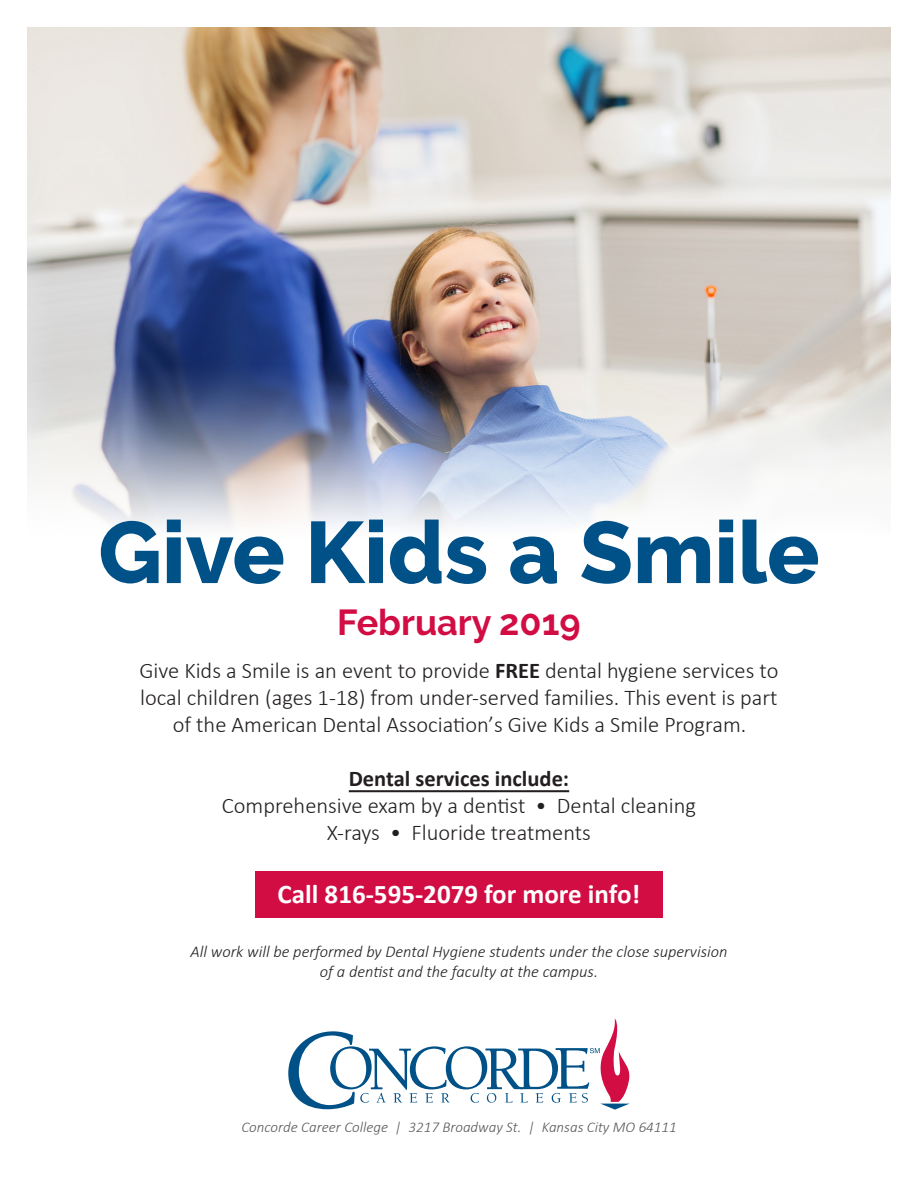
<style>
.page{position:relative;width:918px;height:1188px;background:#fff}
.page>*{position:absolute;margin:0;border:0;box-sizing:border-box;transform-origin:0 0}
.t1{font:800 87px "Raleway";color:#005187}
.t2{font:700 36px "Raleway";color:#d20d44}
.t3{font:700 27px "Calibri";color:#fff}
.t4{font:300 22.5px/27px "Calibri";color:#231f20;text-align:center}
.t5{font:italic 300 16.5px/19.8px "Calibri";color:#231f20;text-align:center}
.t6{font:italic 300 15px "Calibri";color:#57585a}
.s1{font-weight:700}
</style>
<div class="page">
<div style="left:255px;top:872px;width:408px;height:46px;background:#d20d44"></div>
<img style="left:27px;top:27px;width:864px;height:501px">
<svg style="left:288px;top:1018px;width:342px;height:92px"></svg>
<hr style="left:349px;top:790px;width:220px;height:2px;background:#231f20">
<p class="t1" style="left:98px;top:503px;width:723px">Give Kids a Smile</p>
<p class="t2" style="left:337px;top:602px;width:245px">February 2019</p>
<p class="t4" style="left:139px;top:657px;width:641px">Give Kids a Smile is an event to provide <span class="s1">FREE</span> dental hygiene services to local children (ages 1-18) from under-served families. This event is part of the American Dental Association’s Give Kids a Smile Program.</p>
<p class="t4" style="left:222px;top:765px;width:476px"><span class="s1">Dental services include:<br></span>Comprehensive exam by a dentist • Dental cleaning<br>X-rays • Fluoride treatments</p>
<p class="t3" style="left:278px;top:877px;width:364px">Call 816-595-2079 for more info!</p>
<p class="t5" style="left:190px;top:942px;width:539px">All work will be performed by Dental Hygiene students under the close supervision of a dentist and the faculty at the campus.</p>
<p class="t6" style="left:241px;top:1117px;width:437px">Concorde Career College | 3217 Broadway St. | Kansas City MO 64111</p>
</div>
